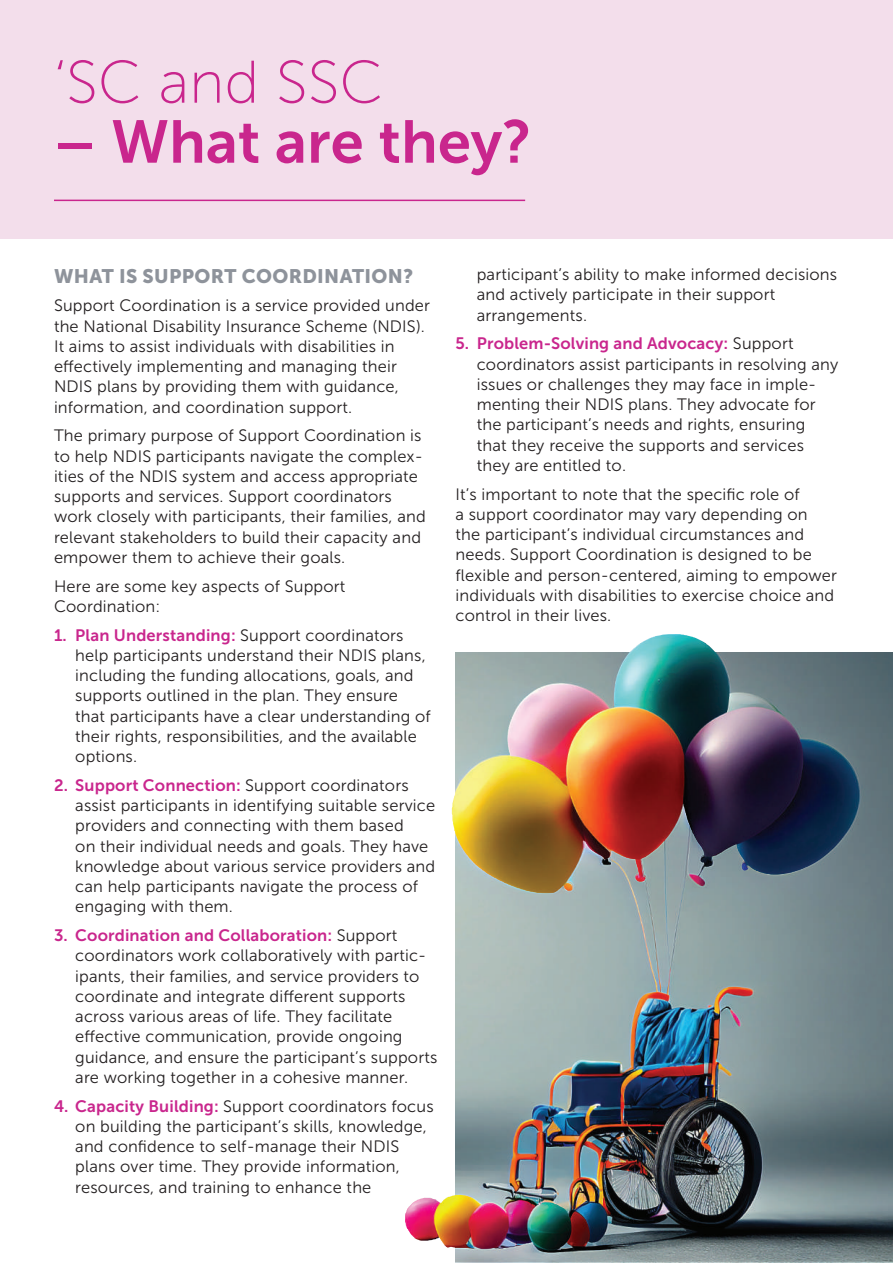
<style>
.page{position:relative;width:893px;height:1263px;background:#fff}
.page>*{position:absolute;margin:0;border:0;box-sizing:border-box;transform-origin:0 0}
.t1{font:60px "Museo Sans 700";color:#c9268d}
.t2{font:60px "Museo Sans 100";color:#c9268d}
.t3{font:19.5px "Museo Sans 900";letter-spacing:.02em;color:#8e939b}
.t4{font:16.5px/20.2px "Museo Sans 300";letter-spacing:.01em;color:#231f20}
.t5{font:16.5px "Museo Sans 700";letter-spacing:.01em;color:#c9268d}
.s1{font-family:"Museo Sans 300";color:#231f20}
.s2{font-family:"Museo Sans 700";color:#c9268d}
</style>
<div class="page">
<img style="left:455px;top:653px;width:438px;height:610px">
<div style="left:0;top:0;width:893px;height:238px;background:#f3deeb"></div>
<hr style="left:54px;top:200px;width:471px;height:1px;background:#c9268d">
<img style="left:530px;top:634px;width:142px;height:75px">
<img style="left:405px;top:1195px;width:139px;height:56px">
<h1 class="t2" style="left:54px;top:50px;width:331px">‘SC and SSC</h1>
<h1 class="t1" style="left:54px;top:109px;width:479px">– What are they?</h1>
<p class="t3" style="left:54px;top:265px;width:361px">WHAT IS SUPPORT COORDINATION?</p>
<p class="t4" style="left:54px;top:296px;width:378px">Support Coordination is a service provided under the National Disability Insurance Scheme (NDIS).<br>It aims to assist individuals with disabilities in effectively implementing and managing their NDIS plans by providing them with guidance, information, and coordination support.</p>
<p class="t4" style="left:54px;top:426px;width:373px">The primary purpose of Support Coordination is to help NDIS participants navigate the complex&shy;ities of the NDIS system and access appropriate supports and services. Support coordinators work closely with participants, their families, and relevant stakeholders to build their capacity and empower them to achieve their goals.</p>
<p class="t4" style="left:54px;top:576px;width:293px">Here are some key aspects of Support<br>Coordination:</p>
<p class="t5" style="left:54px;top:626px;width:351px">1. Plan Understanding: <span class="s1">Support coordinators</span></p>
<p class="t4" style="left:75px;top:645px;width:357px">help participants understand their NDIS plans, including the funding allocations, goals, and supports outlined in the plan. They ensure that participants have a clear understanding of their rights, responsibilities, and the available options.</p>
<p class="t5" style="left:54px;top:776px;width:356px">2. Support Connection: <span class="s1">Support coordinators</span></p>
<p class="t4" style="left:75px;top:795px;width:362px">assist participants in identifying suitable service providers and connecting with them based<br>on their individual needs and goals. They have knowledge about various service providers and can help participants navigate the process of engaging with them.</p>
<p class="t5" style="left:54px;top:926px;width:345px">3. Coordination and Collaboration: <span class="s1">Support</span></p>
<p class="t4" style="left:75px;top:946px;width:364px">coordinators work collaboratively with partic&shy;ipants, their families, and service providers to coordinate and integrate different supports across various areas of life. They facilitate effective communication, provide ongoing guidance, and ensure the participant’s supports are working together in a cohesive manner.</p>
<p class="t4" style="left:75px;top:1096px;width:360px;text-indent:-21px"><span class="s2">4. Capacity Building:</span> Support coordinators focus on building the participant’s skills, knowledge, and confidence to self-manage their NDIS plans over time. They provide information, resources, and training to enhance the</p>
<p class="t4" style="left:477px;top:264px;width:362px">participant’s ability to make informed decisions and actively participate in their support arrangements.</p>
<p class="t5" style="left:455px;top:334px;width:340px">5. Problem-Solving and Advocacy: <span class="s1">Support</span></p>
<p class="t4" style="left:477px;top:354px;width:363px">coordinators assist participants in resolving any issues or challenges they may face in imple&shy;menting their NDIS plans. They advocate for the participant’s needs and rights, ensuring that they receive the supports and services they are entitled to.</p>
<p class="t4" style="left:455px;top:484px;width:383px">It’s important to note that the specific role of<br>a support coordinator may vary depending on<br>the participant’s individual circumstances and needs. Support Coordination is designed to be flexible and person-centered, aiming to empower individuals with disabilities to exercise choice and control in their lives.</p>
</div>
